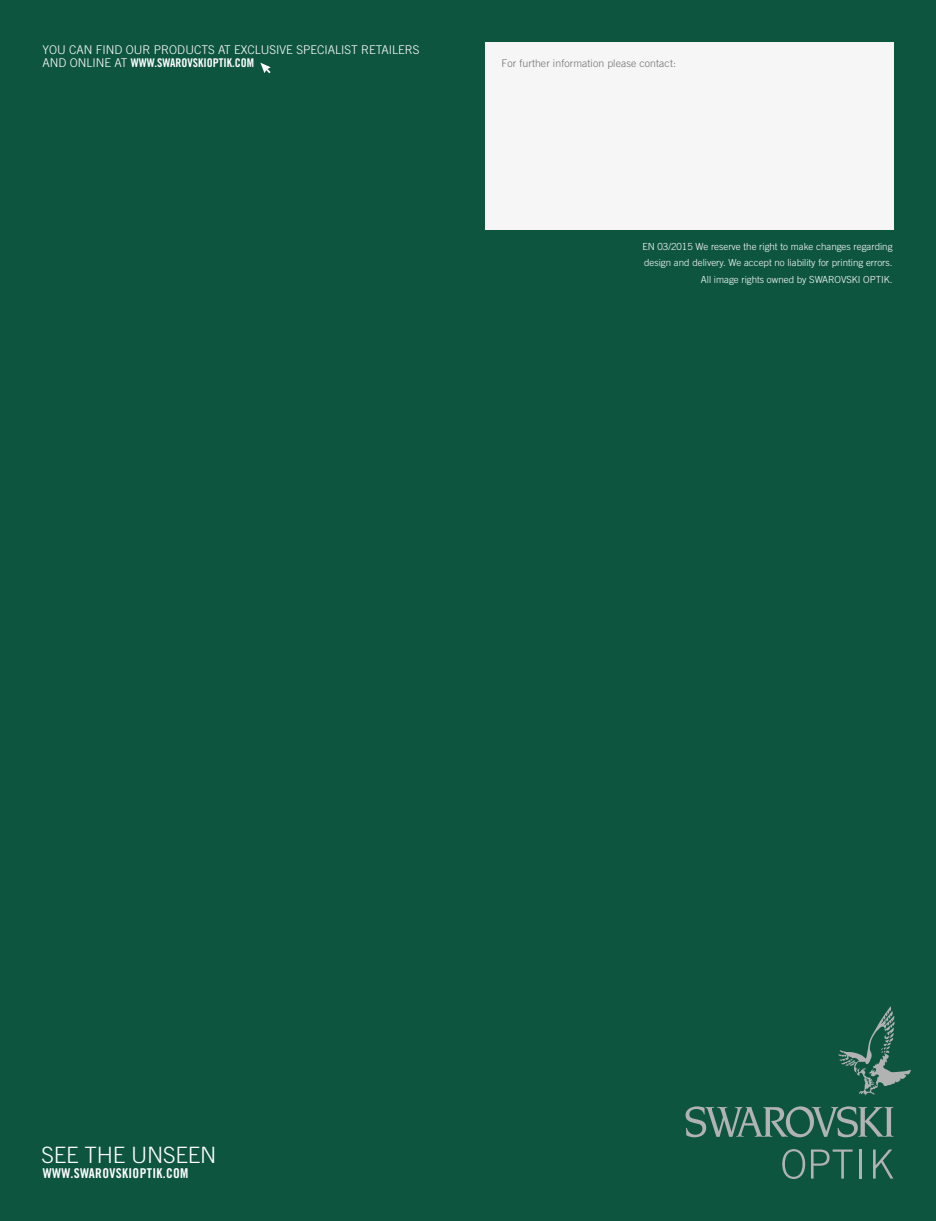
<style>
.page{position:relative;width:936px;height:1221px;background:#fff}
.page>*{position:absolute;margin:0;border:0;box-sizing:border-box;transform-origin:0 0}
.t1{font:300 22.5px "Trade Gothic LT Std";letter-spacing:-.01em;color:#fff}
.t2{font:13.5px "Trade Gothic LT Std Bd Cn 20";letter-spacing:.025em;color:#fff}
.t3{font:300 12px "Trade Gothic LT Com";color:#fff}
.t4{font:12px "Trade Gothic LT Std Bd Cn 20";color:#fff}
.t5{font:300 10.5px "Trade Gothic LT Std";letter-spacing:.01em;color:#6f6f6e}
.t6{font:300 9.75px/16.5px "Trade Gothic LT Std";color:#fff;text-align:right}
.s1{font-family:"Trade Gothic LT Com";font-weight:300}
</style>
<div class="page">
<div style="left:0;top:0;width:935px;height:1220px;background:#0e553f"></div>
<div style="left:485px;top:43px;width:408px;height:187px;background:#f6f6f6"></div>
<svg style="left:260px;top:63px;width:11px;height:10px"></svg>
<svg style="left:838px;top:1006px;width:72px;height:89px"></svg>
<svg style="left:685px;top:1106px;width:208px;height:31px"></svg>
<svg style="left:782px;top:1149px;width:70px;height:29px"></svg>
<hr style="left:859px;top:1149px;width:2px;height:29px;background:#b1b2b2">
<svg style="left:873px;top:1149px;width:20px;height:29px"></svg>
<p class="t3" style="left:43px;top:43px;width:378px">YOU CAN FIND OUR PRODUCTS AT EXCLUSIVE SPECIALIST RETAILERS</p>
<p class="t4" style="left:43px;top:56px;width:213px"><span class="s1">AND ONLINE AT</span> WWW.SWAROVSKIOPTIK.COM</p>
<p class="t5" style="left:501px;top:57px;width:176px">For further information please contact:</p>
<p class="t6" style="left:642px;top:238px;width:252px">EN 03/2015 We reserve the right to make changes regarding design and delivery. We accept no liability for printing errors.<br>All image rights owned by SWAROVSKI OPTIK.</p>
<h1 class="t1" style="left:42px;top:1141px;width:176px">SEE THE UNSEEN</h1>
<h2 class="t2" style="left:43px;top:1165px;width:147px">WWW.SWAROVSKIOPTIK.COM</h2>
</div>
